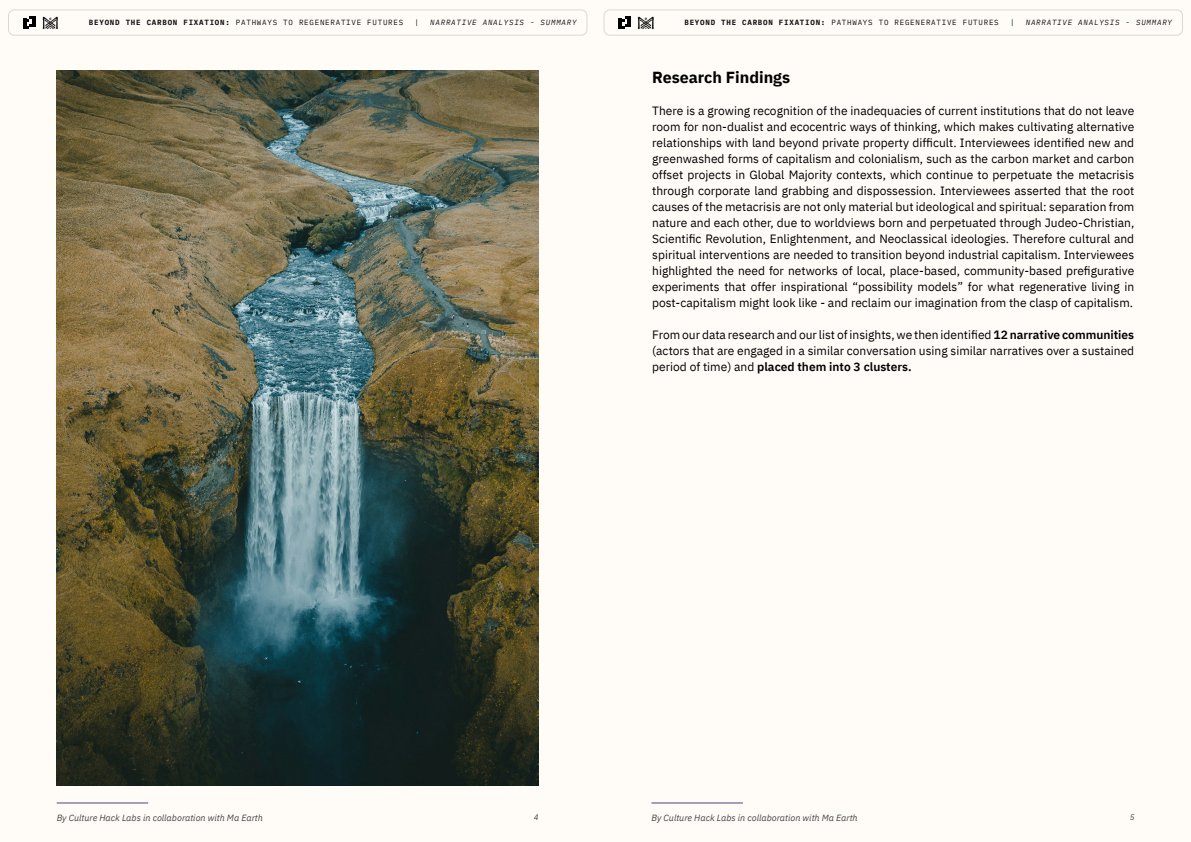
<style>
.page{position:relative;width:1191px;height:842px;background:#fff}
.page>*{position:absolute;margin:0;border:0;box-sizing:border-box;transform-origin:0 0}
.t1{font:700 16px "IBM Plex Sans";color:#000}
.t2{font:12px/16px "IBM Plex Sans";color:#000;text-align:justify}
.t3{font:italic 9px "IBM Plex Sans";color:#474645}
.t4{font:italic 8px "IBM Plex Sans";color:#454444}
.t5{font:7.5px "IBM Plex Mono";letter-spacing:.1em;color:#181316}
.t6{font:italic 7.5px "IBM Plex Mono";letter-spacing:.1em;color:#181316}
.s1{font-weight:700}
.s2{font-weight:600}
</style>
<div class="page">
<div style="left:0;top:0;width:595px;height:842px;background:#fffbf7"></div>
<div style="left:595px;top:0;width:596px;height:842px;background:#fffbf7"></div>
<hr style="left:651px;top:803px;width:92px;height:1px;background:#444971">
<hr style="left:57px;top:803px;width:91px;height:1px;background:#444971">
<div style="left:8px;top:10px;width:579px;height:25px;border:1px solid #dbd7d3;border-radius:6px"></div>
<svg style="left:23px;top:16px;width:12px;height:13px"></svg>
<div style="left:604px;top:10px;width:578px;height:25px;border:1px solid #dbd7d3;border-radius:6px"></div>
<svg style="left:619px;top:16px;width:11px;height:13px"></svg>
<img style="left:42px;top:16px;width:16px;height:14px">
<img style="left:637px;top:16px;width:17px;height:14px">
<img style="left:57px;top:71px;width:482px;height:714px">
<p class="t5" style="left:89px;top:17px;width:316px"><span class="s1">BEYOND THE CARBON FIXATION:</span> PATHWAYS TO REGENERATIVE FUTURES</p>
<p class="t5" style="left:414px;top:17px;width:6px">|</p>
<p class="t6" style="left:430px;top:16px;width:148px">NARRATIVE ANALYSIS - SUMMARY</p>
<p class="t5" style="left:684px;top:17px;width:316px"><span class="s1">BEYOND THE CARBON FIXATION:</span> PATHWAYS TO REGENERATIVE FUTURES</p>
<p class="t5" style="left:1010px;top:17px;width:6px">|</p>
<p class="t6" style="left:1025px;top:16px;width:148px">NARRATIVE ANALYSIS - SUMMARY</p>
<h1 class="t1" style="left:652px;top:65px;width:139px">Research Findings</h1>
<p class="t2" style="left:652px;top:102px;width:483px">There is a growing recognition of the inadequacies of current institutions that do not leave room for non-dualist and ecocentric ways of thinking, which makes cultivating alternative relationships with land beyond private property difficult. Interviewees identified new and greenwashed forms of capitalism and colonialism, such as the carbon market and carbon offset projects in Global Majority contexts, which continue to perpetuate the metacrisis through corporate land grabbing and dispossession. Interviewees asserted that the root causes of the metacrisis are not only material but ideological and spiritual: separation from nature and each other, due to worldviews born and perpetuated through Judeo-Christian, Scientific Revolution, Enlightenment, and Neoclassical ideologies. Therefore cultural and spiritual interventions are needed to transition beyond industrial capitalism. Interviewees highlighted the need for networks of local, place-based, community-based prefigurative experiments that offer inspirational “possibility models” for what regenerative living in post-capitalism might look like - and reclaim our imagination from the clasp of capitalism.</p>
<p class="t2" style="left:652px;top:326px;width:483px">From our data research and our list of insights, we then identified <span class="s2">12 narrative communities </span>(actors that are engaged in a similar conversation using similar narratives over a sustained period of time) and <span class="s2">placed them into 3 clusters.</span></p>
<p class="t3" style="left:57px;top:810px;width:208px">By Culture Hack Labs in collaboration with Ma Earth</p>
<p class="t4" style="left:534px;top:811px;width:6px">4</p>
<p class="t3" style="left:651px;top:810px;width:208px">By Culture Hack Labs in collaboration with Ma Earth</p>
<p class="t4" style="left:1130px;top:811px;width:6px">5</p>
</div>
